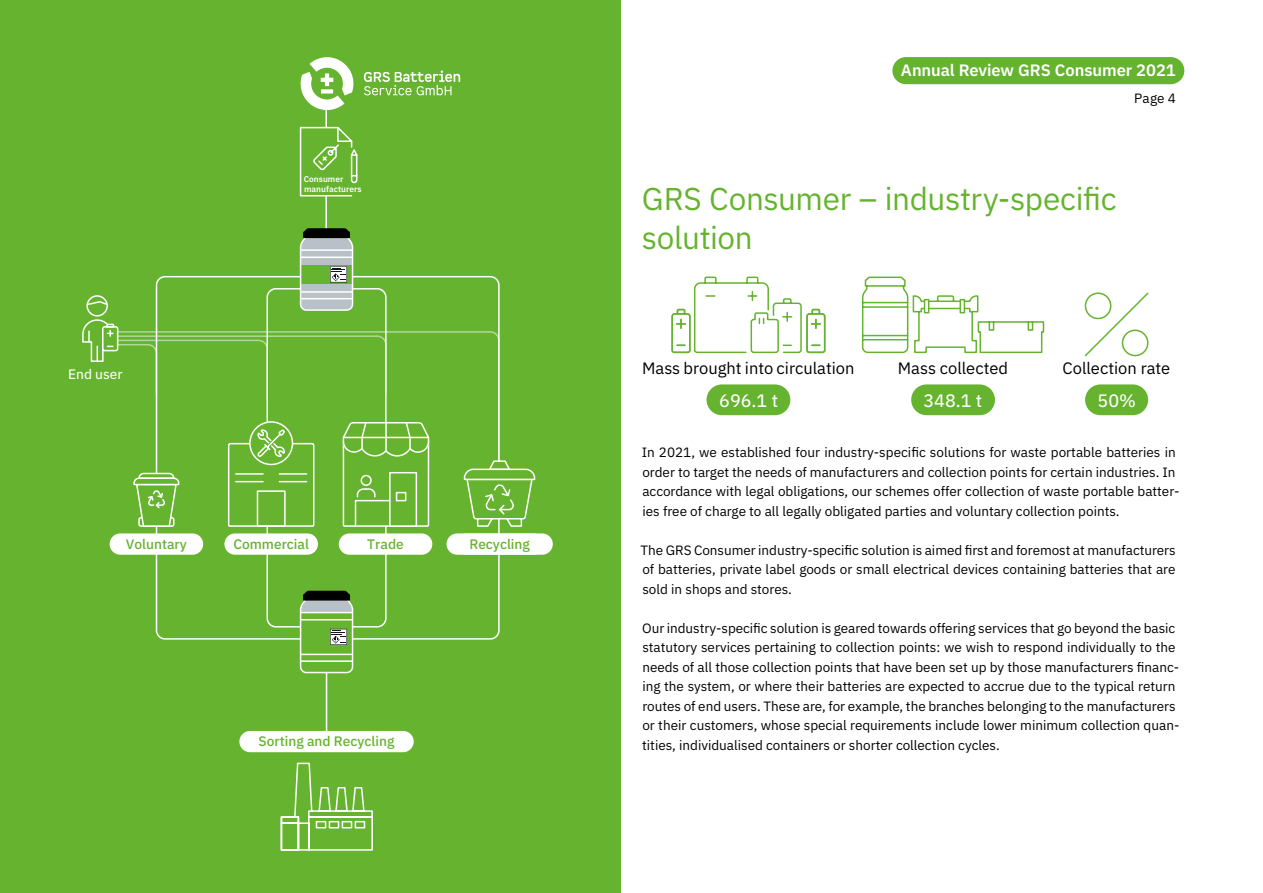
<style>
.page{position:relative;width:1263px;height:893px;background:#fff}
.page>*{position:absolute;margin:0;border:0;box-sizing:border-box;transform-origin:0 0}
.t1{font:31.5px/39px "IBM Plex Sans";letter-spacing:-.01em;color:#65b32e}
.t2{font:18px "IBM Plex Sans Text";color:#fff}
.t3{font:16.5px "IBM Plex Sans";color:#000}
.t4{font:600 16.5px "IBM Plex Sans";letter-spacing:-.005em;color:#fff}
.t5{font:500 13.8px "IBM Plex Sans";color:#65b32e}
.t6{font:13.8px "IBM Plex Sans Text";color:#fff}
.t7{font:13.5px/19.5px "IBM Plex Sans";color:#000}
.t8{font:600 8.4px/9px "IBM Plex Sans";color:#fff}
</style>
<div class="page">
<div style="left:0;top:0;width:621px;height:893px;background:#65b32e"></div>
<svg style="left:364px;top:71px;width:96px;height:24px"></svg>
<hr style="left:325px;top:196px;width:2px;height:34px;background:#fff">
<svg style="left:299px;top:57px;width:59px;height:140px"></svg>
<hr style="left:326px;top:647px;width:1px;height:86px;background:#fff">
<svg style="left:155px;top:331px;width:342px;height:130px"></svg>
<div style="left:86px;top:295px;width:22px;height:22px;border:2px solid #fff;border-radius:50%"></div>
<svg style="left:86px;top:300px;width:22px;height:6px"></svg>
<svg style="left:82px;top:319px;width:302px;height:81px"></svg>
<div style="left:156px;top:276px;width:344px;height:364px;border:2px solid #fff;border-radius:9px"></div>
<div style="left:266px;top:288px;width:121px;height:339px;border:2px solid #fff;border-radius:9px"></div>
<svg style="left:446px;top:460px;width:107px;height:95px"></svg>
<svg style="left:280px;top:762px;width:93px;height:89px"></svg>
<div style="left:239px;top:731px;width:175px;height:21px;background:#fff"></div>
<svg style="left:250px;top:422px;width:42px;height:42px"></svg>
<div style="left:249px;top:421px;width:44px;height:44px;border:2px solid #fff;border-radius:50%"></div>
<svg style="left:224px;top:428px;width:94px;height:127px"></svg>
<svg style="left:110px;top:472px;width:93px;height:83px"></svg>
<div style="left:102px;top:326px;width:16px;height:25px;border:2px solid #fff;border-radius:2px"></div>
<svg style="left:339px;top:421px;width:93px;height:134px"></svg>
<div style="left:396px;top:493px;width:10px;height:8px;background:#65b32e"></div>
<div style="left:396px;top:492px;width:10px;height:9px;border:2px solid #fff"></div>
<svg style="left:299px;top:227px;width:55px;height:84px"></svg>
<hr style="left:301px;top:291px;width:51px;height:2px;background:#fff">
<hr style="left:301px;top:298px;width:51px;height:1px;background:#fff">
<hr style="left:301px;top:249px;width:51px;height:2px;background:#fff">
<hr style="left:301px;top:257px;width:51px;height:1px;background:#fff">
<svg style="left:299px;top:590px;width:55px;height:84px"></svg>
<hr style="left:301px;top:654px;width:51px;height:1px;background:#fff">
<hr style="left:301px;top:660px;width:51px;height:2px;background:#fff">
<hr style="left:301px;top:612px;width:51px;height:1px;background:#fff">
<hr style="left:301px;top:619px;width:51px;height:1px;background:#fff">
<div style="left:1085px;top:384px;width:63px;height:31px;background:#65b32e;border-radius:15px"></div>
<svg style="left:1084px;top:292px;width:65px;height:65px"></svg>
<div style="left:706px;top:384px;width:84px;height:31px;background:#65b32e;border-radius:15px"></div>
<svg style="left:671px;top:276px;width:155px;height:78px"></svg>
<div style="left:911px;top:384px;width:84px;height:31px;background:#65b32e;border-radius:15px"></div>
<svg style="left:861px;top:276px;width:184px;height:78px"></svg>
<svg style="left:959px;top:299px;width:6px;height:14px"></svg>
<svg style="left:924px;top:299px;width:5px;height:14px"></svg>
<div style="left:892px;top:57px;width:292px;height:27px;background:#65b32e;border-radius:14px"></div>
<p class="t6" style="left:68px;top:363px;width:56px">End user</p>
<p class="t8" style="left:304px;top:174px;width:59px">Consumer manufacturers</p>
<p class="t5" style="left:233px;top:533px;width:77px">Commercial</p>
<p class="t5" style="left:126px;top:533px;width:63px">Voluntary</p>
<p class="t5" style="left:367px;top:533px;width:38px">Trade</p>
<p class="t5" style="left:469px;top:533px;width:62px">Recycling</p>
<p class="t5" style="left:259px;top:730px;width:137px">Sorting and Recycling</p>
<p class="t4" style="left:901px;top:57px;width:276px">Annual Review GRS Consumer 2021</p>
<p class="t7" style="left:1134px;top:87px;width:43px">Page 4</p>
<h1 class="t1" style="left:642px;top:177px;width:476px">GRS Consumer – industry-specific solution</h1>
<p class="t3" style="left:642px;top:356px;width:214px">Mass brought into circulation</p>
<h2 class="t2" style="left:719px;top:387px;width:60px">696.1 t</h2>
<p class="t3" style="left:898px;top:356px;width:112px">Mass collected</p>
<h2 class="t2" style="left:923px;top:387px;width:60px">348.1 t</h2>
<p class="t3" style="left:1062px;top:356px;width:109px">Collection rate</p>
<h2 class="t2" style="left:1097px;top:387px;width:40px">50%</h2>
<p class="t7" style="left:642px;top:442px;width:539px">In 2021, we established four industry-specific solutions for waste portable batteries in order to target the needs of manufacturers and collection points for certain industries. In accordance with legal obligations, our schemes offer collection of waste portable batter&shy;ies free of charge to all legally obligated parties and voluntary collection points.</p>
<p class="t7" style="left:641px;top:539px;width:537px;text-align:justify">The GRS Consumer industry-specific solution is aimed first and foremost at manufacturers of batteries, private label goods or small electrical devices containing batteries that are sold in shops and stores.</p>
<p class="t7" style="left:642px;top:617px;width:539px">Our industry-specific solution is geared towards offering services that go beyond the basic statutory services pertaining to collection points: we wish to respond individually to the needs of all those collection points that have been set up by those manufacturers financ&shy;ing the system, or where their batteries are expected to accrue due to the typical return routes of end users. These are, for example, the branches belonging to the manufacturers or their customers, whose special requirements include lower minimum collection quan&shy;tities, individualised containers or shorter collection cycles.</p>
</div>
